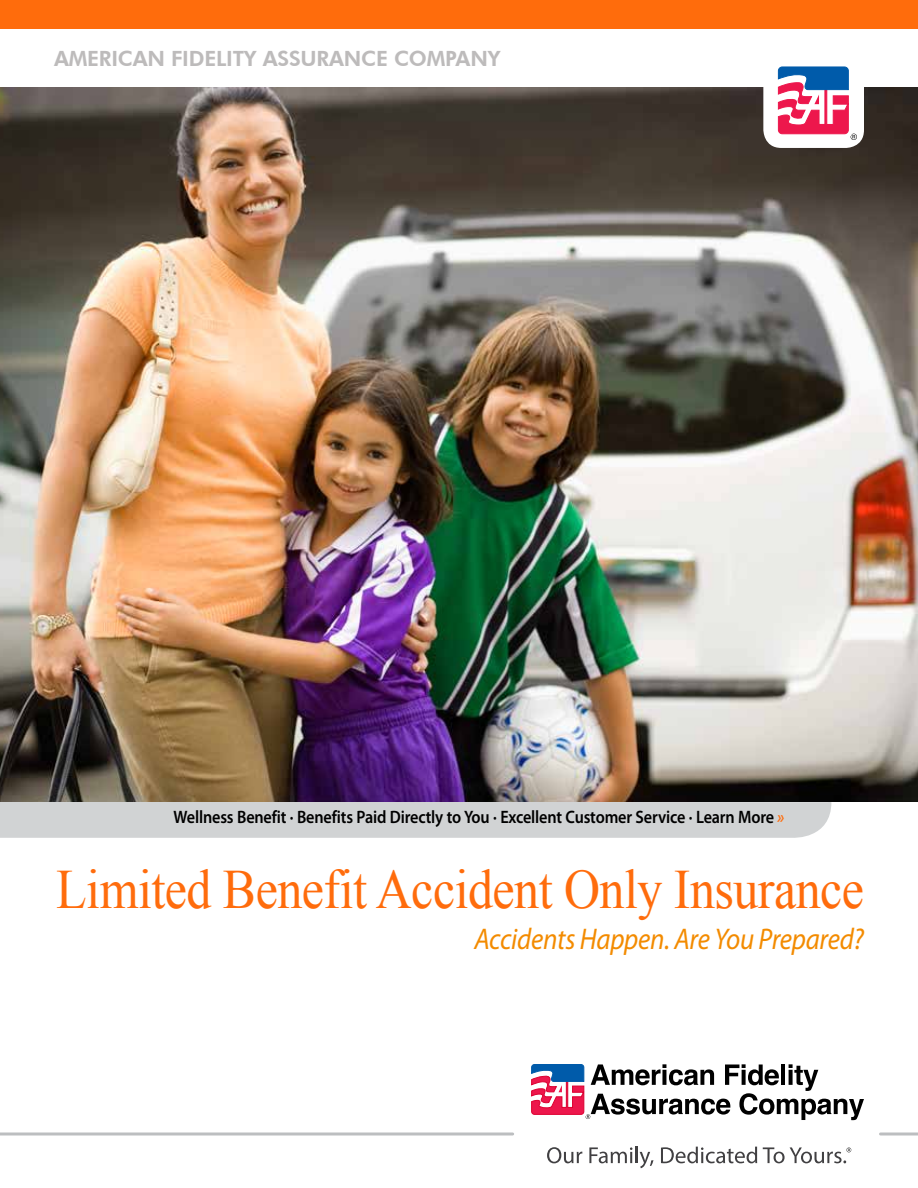
<style>
.page{position:relative;width:918px;height:1188px;background:#fff}
.page>*{position:absolute;margin:0;border:0;box-sizing:border-box;transform-origin:0 0}
.t1{font:55.5px "Times New Roman";letter-spacing:-.01em;color:#ff6c0c;scale:.9 1}
.t2{font:italic 30px "Myriad Pro";letter-spacing:-.01em;color:#f38b00;scale:.9 1}
.t3{font:800 21px "Futura BT";letter-spacing:-.01em;color:#bdbbbb}
.t4{font:600 18px "Myriad Pro";letter-spacing:-.01em;color:#000;scale:.9 1}
.s1{font-style:italic;color:#ff6c0c}
</style>
<div class="page">
<svg style="left:0;top:1132px;width:513px;height:4px"></svg>
<svg style="left:880px;top:1132px;width:38px;height:4px"></svg>
<div style="left:529px;top:1062px;width:57px;height:55px;border:1px solid #fff;border-radius:3px"></div>
<svg style="left:531px;top:1064px;width:333px;height:56px"></svg>
<svg style="left:547px;top:1147px;width:35px;height:16px"></svg>
<svg style="left:589px;top:1147px;width:65px;height:21px"></svg>
<svg style="left:661px;top:1147px;width:96px;height:16px"></svg>
<svg style="left:763px;top:1147px;width:88px;height:16px"></svg>
<div style="left:0;top:0;width:918px;height:28px;background:#ff6c0c"></div>
<div style="left:0;top:802px;width:832px;height:36px;background:#d1d3d4"></div>
<img style="left:0;top:87px;width:918px;height:715px">
<div style="left:763px;top:54px;width:101px;height:94px;background:#fff;border-radius:18px"></div>
<svg style="left:775px;top:64px;width:76px;height:73px"></svg>
<div style="left:775px;top:64px;width:77px;height:73px;border:1px solid #fff;border-radius:4px"></div>
<svg style="left:778px;top:67px;width:79px;height:73px"></svg>
<p class="t3" style="left:54px;top:45px;width:448px">AMERICAN FIDELITY ASSURANCE COMPANY</p>
<p class="t4" style="left:174px;top:806px;width:680px">Wellness Benefit · Benefits Paid Directly to You · Excellent Customer Service · Learn More <span class="s1">»</span></p>
<h1 class="t1" style="left:56px;top:852px;width:899px">Limited Benefit Accident Only Insurance</h1>
<h2 class="t2" style="left:474px;top:920px;width:434px">Accidents Happen. Are You Prepared?</h2>
</div>
